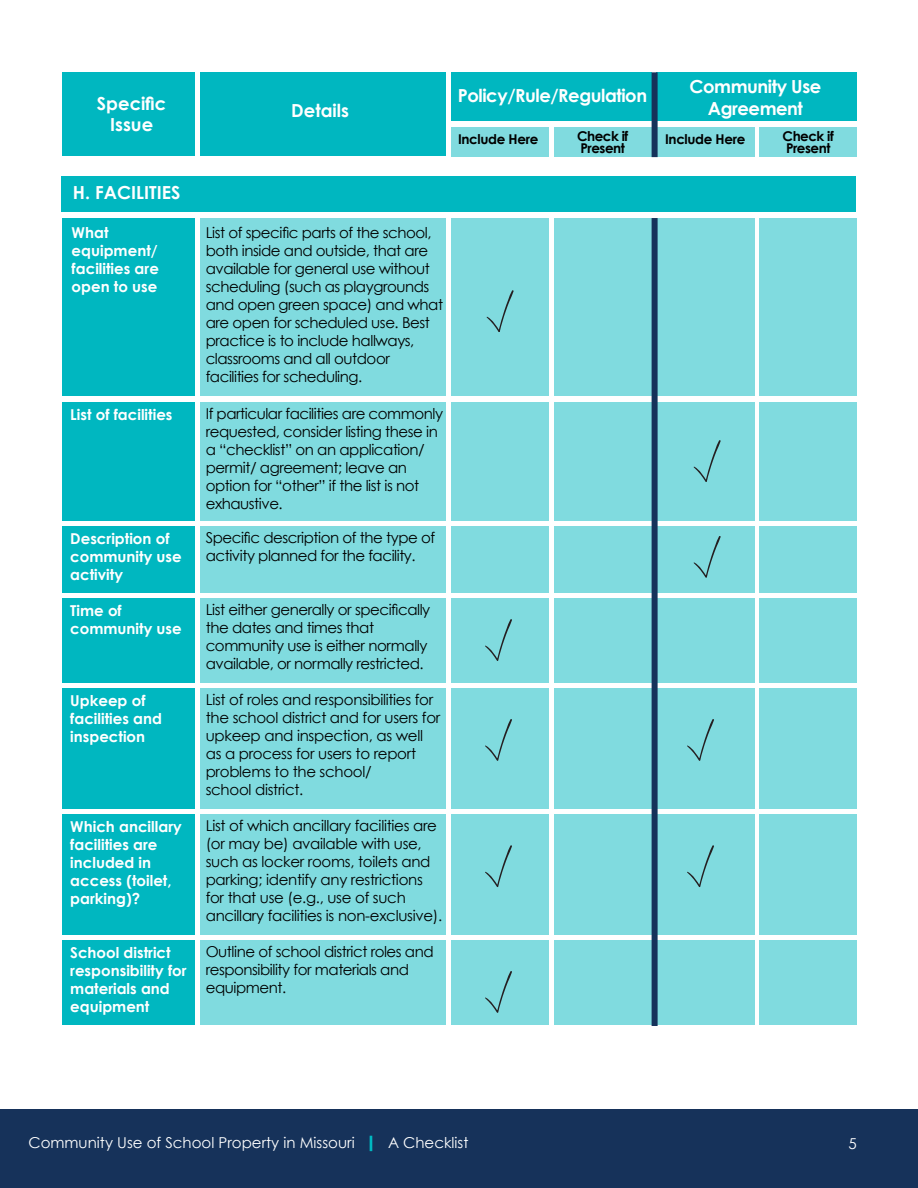
<style>
.page{position:relative;width:918px;height:1188px;background:#fff}
.page>*{position:absolute;margin:0;border:0;box-sizing:border-box;transform-origin:0 0}
.t1{font:700 18px/21.6px "Century Gothic";letter-spacing:-.025em;color:#fff;text-align:center}
.t2{font:700 18px/21.6px "Century Gothic";color:#fff;text-align:center}
.t3{font:15px/18px "Century Gothic";letter-spacing:-.03em;color:#000}
.t4{font:700 15px/18px "Century Gothic";color:#fff}
.t5{font:15px "Century Gothic";color:#fff}
.t6{font:700 13.5px/12px "Century Gothic";letter-spacing:-.035em;color:#000}
.s1{font-weight:700;color:#00b7c0}
</style>
<div class="page">
<div style="left:0;top:1109px;width:918px;height:79px;background:#16325a"></div>
<svg style="left:370px;top:1136px;width:2px;height:15px"></svg>
<div style="left:451px;top:128px;width:98px;height:29px;background:#80dbdf"></div>
<div style="left:451px;top:218px;width:98px;height:178px;background:#80dbdf"></div>
<div style="left:657px;top:218px;width:98px;height:178px;background:#80dbdf"></div>
<div style="left:554px;top:218px;width:98px;height:178px;background:#80dbdf"></div>
<div style="left:759px;top:218px;width:98px;height:178px;background:#80dbdf"></div>
<div style="left:451px;top:402px;width:98px;height:118px;background:#80dbdf"></div>
<div style="left:451px;top:598px;width:98px;height:84px;background:#80dbdf"></div>
<div style="left:451px;top:940px;width:98px;height:84px;background:#80dbdf"></div>
<div style="left:451px;top:688px;width:98px;height:120px;background:#80dbdf"></div>
<div style="left:451px;top:814px;width:98px;height:121px;background:#80dbdf"></div>
<div style="left:451px;top:526px;width:98px;height:66px;background:#80dbdf"></div>
<div style="left:657px;top:402px;width:98px;height:118px;background:#80dbdf"></div>
<div style="left:657px;top:598px;width:98px;height:84px;background:#80dbdf"></div>
<div style="left:657px;top:940px;width:98px;height:84px;background:#80dbdf"></div>
<div style="left:657px;top:688px;width:98px;height:120px;background:#80dbdf"></div>
<div style="left:657px;top:814px;width:98px;height:121px;background:#80dbdf"></div>
<div style="left:657px;top:526px;width:98px;height:66px;background:#80dbdf"></div>
<div style="left:554px;top:402px;width:98px;height:118px;background:#80dbdf"></div>
<div style="left:554px;top:598px;width:98px;height:84px;background:#80dbdf"></div>
<div style="left:554px;top:940px;width:98px;height:84px;background:#80dbdf"></div>
<div style="left:554px;top:688px;width:98px;height:120px;background:#80dbdf"></div>
<div style="left:554px;top:814px;width:98px;height:121px;background:#80dbdf"></div>
<div style="left:554px;top:526px;width:98px;height:66px;background:#80dbdf"></div>
<div style="left:759px;top:402px;width:98px;height:118px;background:#80dbdf"></div>
<div style="left:759px;top:598px;width:98px;height:84px;background:#80dbdf"></div>
<div style="left:759px;top:940px;width:98px;height:84px;background:#80dbdf"></div>
<div style="left:759px;top:688px;width:98px;height:120px;background:#80dbdf"></div>
<div style="left:759px;top:814px;width:98px;height:121px;background:#80dbdf"></div>
<div style="left:759px;top:526px;width:98px;height:66px;background:#80dbdf"></div>
<div style="left:657px;top:128px;width:98px;height:29px;background:#80dbdf"></div>
<div style="left:554px;top:128px;width:98px;height:29px;background:#80dbdf"></div>
<div style="left:759px;top:128px;width:98px;height:29px;background:#80dbdf"></div>
<div style="left:63px;top:72px;width:132px;height:84px;background:#00b7c0"></div>
<div style="left:63px;top:218px;width:132px;height:178px;background:#00b7c0"></div>
<div style="left:63px;top:402px;width:132px;height:118px;background:#00b7c0"></div>
<div style="left:63px;top:598px;width:132px;height:84px;background:#00b7c0"></div>
<div style="left:63px;top:940px;width:132px;height:84px;background:#00b7c0"></div>
<div style="left:63px;top:688px;width:132px;height:120px;background:#00b7c0"></div>
<div style="left:63px;top:814px;width:132px;height:121px;background:#00b7c0"></div>
<div style="left:63px;top:526px;width:132px;height:66px;background:#00b7c0"></div>
<div style="left:200px;top:72px;width:246px;height:84px;background:#00b7c0"></div>
<div style="left:200px;top:218px;width:246px;height:178px;background:#80dbdf"></div>
<div style="left:200px;top:402px;width:246px;height:118px;background:#80dbdf"></div>
<div style="left:200px;top:598px;width:246px;height:84px;background:#80dbdf"></div>
<div style="left:200px;top:940px;width:246px;height:84px;background:#80dbdf"></div>
<div style="left:200px;top:688px;width:246px;height:120px;background:#80dbdf"></div>
<div style="left:200px;top:814px;width:246px;height:121px;background:#80dbdf"></div>
<div style="left:200px;top:526px;width:246px;height:66px;background:#80dbdf"></div>
<div style="left:451px;top:72px;width:201px;height:49px;background:#00b7c0"></div>
<div style="left:62px;top:176px;width:794px;height:36px;background:#00b7c0"></div>
<div style="left:657px;top:72px;width:200px;height:49px;background:#00b7c0"></div>
<svg style="left:486px;top:290px;width:28px;height:42px"></svg>
<svg style="left:485px;top:619px;width:27px;height:42px"></svg>
<svg style="left:485px;top:971px;width:27px;height:42px"></svg>
<svg style="left:485px;top:719px;width:27px;height:42px"></svg>
<svg style="left:687px;top:719px;width:27px;height:42px"></svg>
<svg style="left:485px;top:845px;width:27px;height:42px"></svg>
<svg style="left:687px;top:845px;width:27px;height:42px"></svg>
<svg style="left:693px;top:536px;width:28px;height:42px"></svg>
<svg style="left:693px;top:440px;width:28px;height:42px"></svg>
<div style="left:652px;top:72px;width:6px;height:85px;background:#16325a"></div>
<div style="left:652px;top:218px;width:6px;height:808px;background:#16325a"></div>
<p class="t2" style="left:97px;top:92px;width:71px">Specific<br>Issue</p>
<p class="t2" style="left:73px;top:181px;width:109px">H. FACILITIES</p>
<p class="t2" style="left:291px;top:99px;width:59px">Details</p>
<p class="t4" style="left:72px;top:223px;width:89px">What equipment/ facilities are open to use</p>
<p class="t3" style="left:206px;top:223px;width:239px">List of specific parts of the school, both inside and outside, that are available for general use without scheduling (such as playgrounds and open green space) and what are open for scheduled use. Best practice is to include hallways, classrooms and all outdoor facilities for scheduling.</p>
<p class="t3" style="left:206px;top:404px;width:239px">If particular facilities are commonly requested, consider listing these in a “checklist” on an application/ permit/ agreement; leave an option for “other” if the list is not exhaustive.</p>
<p class="t4" style="left:70px;top:405px;width:104px">List of facilities</p>
<p class="t4" style="left:70px;top:530px;width:113px">Description of community use activity</p>
<p class="t4" style="left:70px;top:601px;width:113px">Time of community use</p>
<p class="t4" style="left:70px;top:691px;width:93px">Upkeep of facilities and inspection</p>
<p class="t4" style="left:70px;top:817px;width:113px">Which ancillary facilities are included in access (toilet, parking)?</p>
<p class="t4" style="left:70px;top:943px;width:118px">School district responsibility for materials and equipment</p>
<p class="t3" style="left:206px;top:529px;width:231px">Specific description of the type of activity planned for the facility.</p>
<p class="t3" style="left:206px;top:600px;width:226px">List either generally or specifically the dates and times that community use is either normally available, or normally restricted.</p>
<p class="t3" style="left:206px;top:690px;width:236px">List of roles and responsibilities for the school district and for users for upkeep and inspection, as well as a process for users to report problems to the school/<br>school district.</p>
<p class="t3" style="left:206px;top:816px;width:238px">List of which ancillary facilities are (or may be) available with use, such as locker rooms, toilets and parking; identify any restrictions for that use (e.g., use of such ancillary facilities is non-exclusive).</p>
<p class="t3" style="left:206px;top:942px;width:230px">Outline of school district roles and responsibility for materials and equipment.</p>
<p class="t1" style="left:690px;top:75px;width:133px">Community Use<br>Agreement</p>
<p class="t1" style="left:458px;top:84px;width:191px">Policy/Rule/Regulation</p>
<p class="t6" style="left:458px;top:133px;width:82px">Include Here</p>
<p class="t6" style="left:577px;top:130px;width:53px">Check if</p>
<p class="t6" style="left:665px;top:133px;width:82px">Include Here</p>
<p class="t6" style="left:580px;top:142px;width:46px">Present</p>
<p class="t6" style="left:783px;top:130px;width:53px">Check if<br>Present</p>
<p class="t5" style="left:28px;top:1133px;width:442px">Community Use of School Property in Missouri <span class="s1">|</span> A Checklist</p>
<p class="t5" style="left:848px;top:1134px;width:10px">5</p>
</div>
